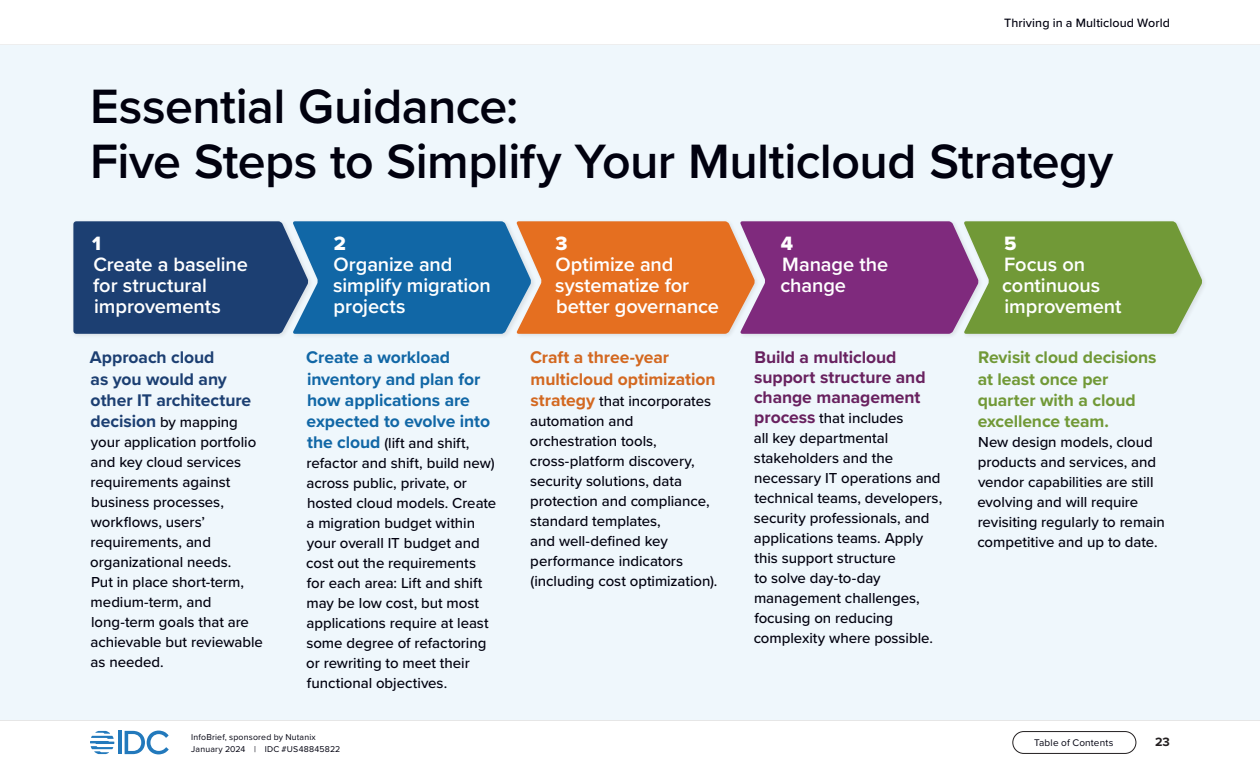
<style>
.page{position:relative;width:1260px;height:765px;background:#fff}
.page>*{position:absolute;margin:0;border:0;box-sizing:border-box;transform-origin:0 0}
.t1{font:600 50px/55px "Proxima Nova";letter-spacing:-.01em;color:#01010f}
.t2{font:600 20px/21.2px "Proxima Nova";letter-spacing:-.005em;color:#fff}
.t3{font:20px "Proxima Nova Extrabld";color:#fff}
.t4{font:700 17.5px/21.2px "Proxima Nova";letter-spacing:-.005em;color:#1167a6}
.t5{font:700 17.5px/21.2px "Proxima Nova";letter-spacing:-.005em;color:#719937}
.t6{font:700 17.5px/20px "Proxima Nova";letter-spacing:-.005em;color:#68215f}
.t7{font:700 17.5px/21.2px "Proxima Nova";letter-spacing:-.005em;color:#1c3f72}
.t8{font:700 17.5px/21.2px "Proxima Nova";letter-spacing:-.005em;color:#d36820}
.t9{font:500 15px/20px "Proxima Nova";letter-spacing:-.005em;color:#01010f}
.t10{font:500 12.5px "Proxima Nova";letter-spacing:.005em;color:#01010f}
.t11{font:700 12.5px "Proxima Nova";color:#231f20}
.t12{font:10px "Proxima Nova";letter-spacing:.015em;color:#01010f}
.t13{font:8.75px/12.5px "Proxima Nova";letter-spacing:.02em;color:#01010f}
.s1{font-weight:700;font-size:17.5px;color:#1c3f72}
.s2{font-weight:700;font-size:17.5px;color:#1167a6}
.s3{font-weight:700;font-size:17.5px;color:#d36820}
.s4{font-weight:700;font-size:17.5px;color:#68215f}
</style>
<div class="page">
<hr style="left:0;top:720px;width:1260px;height:1px;background:#dbdbdb">
<hr style="left:118px;top:731px;width:4px;height:23px;background:#2279bc">
<svg style="left:125px;top:731px;width:44px;height:23px"></svg>
<svg style="left:90px;top:731px;width:24px;height:23px"></svg>
<div style="left:1013px;top:731px;width:123px;height:23px;border:1px solid #231f20;border-radius:11px"></div>
<div style="left:0;top:45px;width:1260px;height:675px;background:#eff7fc"></div>
<div style="left:71px;top:219px;width:243px;height:120px;background:#e9f1f5"></div>
<div style="left:291px;top:219px;width:245px;height:120px;background:#e8f0f5"></div>
<div style="left:739px;top:219px;width:245px;height:120px;background:#e9f1f5"></div>
<div style="left:515px;top:219px;width:245px;height:120px;background:#e9f1f5"></div>
<div style="left:962px;top:219px;width:246px;height:120px;background:#ebf3f8"></div>
<svg style="left:73px;top:221px;width:1129px;height:113px;background:#6d666a"></svg>
<p class="t10" style="left:1004px;top:13px;width:167px">Thriving in a Multicloud World</p>
<h2 class="t1" style="left:90px;top:78px;width:1025px">Essential Guidance:<br>Five Steps to Simplify Your Multicloud Strategy</h2>
<p class="t3" style="left:92px;top:228px;width:10px">1</p>
<p class="t2" style="left:93px;top:253px;width:156px">Create a baseline for structural improvements</p>
<p class="t7" style="left:90px;top:346px;width:163px">Approach cloud<br>as you would any other IT architecture</p>
<p class="t9" style="left:90px;top:412px;width:174px"><span class="s1">decision</span> by mapping your application portfolio and key cloud services requirements against business processes, workflows, users’ requirements, and organizational needs.<br>Put in place short-term, medium-term, and long-term goals that are achievable but reviewable as needed.</p>
<p class="t3" style="left:334px;top:228px;width:14px">2</p>
<p class="t2" style="left:333px;top:253px;width:159px">Organize and simplify migration projects</p>
<p class="t4" style="left:306px;top:346px;width:185px">Create a workload inventory and plan for how applications are expected to evolve into</p>
<p class="t9" style="left:306px;top:433px;width:192px"><span class="s2">the cloud</span> (lift and shift, refactor and shift, build new) across public, private, or hosted cloud models. Create a migration budget within your overall IT budget and cost out the requirements for each area: Lift and shift may be low cost, but most applications require at least some degree of refactoring or rewriting to meet their functional objectives.</p>
<p class="t3" style="left:555px;top:228px;width:14px">3</p>
<p class="t2" style="left:555px;top:253px;width:165px">Optimize and systematize for better governance</p>
<p class="t8" style="left:530px;top:346px;width:187px">Craft a three-year multicloud optimization</p>
<p class="t9" style="left:530px;top:390px;width:189px"><span class="s3">strategy</span> that incorporates automation and orchestration tools, cross-platform discovery, security solutions, data protection and compliance, standard templates,<br>and well-defined key performance indicators (including cost optimization).</p>
<p class="t3" style="left:781px;top:228px;width:14px">4</p>
<p class="t2" style="left:780px;top:253px;width:109px">Manage the change</p>
<p class="t6" style="left:754px;top:347px;width:173px">Build a multicloud support structure and change management</p>
<p class="t9" style="left:754px;top:408px;width:190px"><span class="s4">process</span> that includes<br>all key departmental stakeholders and the necessary IT operations and technical teams, developers, security professionals, and applications teams. Apply this support structure<br>to solve day-to-day management challenges, focusing on reducing complexity where possible.</p>
<p class="t3" style="left:1004px;top:228px;width:14px">5</p>
<p class="t2" style="left:1002px;top:253px;width:121px">Focus on continuous improvement</p>
<p class="t5" style="left:978px;top:346px;width:180px">Revisit cloud decisions at least once per quarter with a cloud excellence team.</p>
<p class="t9" style="left:977px;top:432px;width:189px">New design models, cloud products and services, and vendor capabilities are still evolving and will require revisiting regularly to remain competitive and up to date.</p>
<p class="t13" style="left:191px;top:730px;width:151px">InfoBrief, sponsored by Nutanix<br>January 2024 | IDC #US48845822</p>
<p class="t12" style="left:1034px;top:735px;width:81px">Table of Contents</p>
<p class="t11" style="left:1155px;top:733px;width:16px">23</p>
</div>
